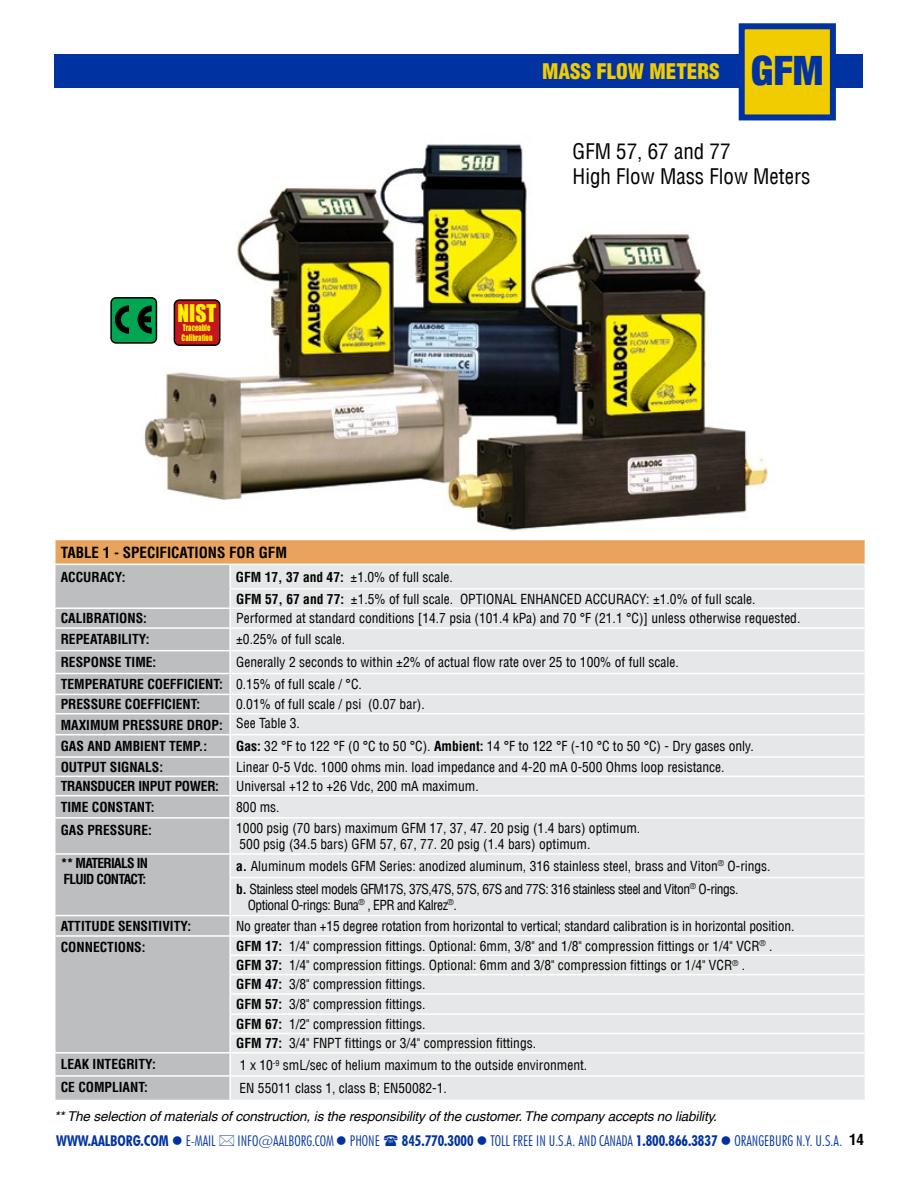
<style>
.page{position:relative;width:918px;height:1188px;background:#fff}
.page>*{position:absolute;margin:0;border:0;box-sizing:border-box;transform-origin:0 0}
.t1{font:22.5px "Impact";color:#fff200;scale:.96 1}
.t2{font:condensed 21px/25.2px "Helvetica";color:#000}
.t3{font:900 condensed 21px "Helvetica";color:#f0cc00}
.t4{font:700 condensed 15px "Helvetica";color:#000}
.t5{font:300 condensed 14.85px "Futura BT";color:#0033a1}
.t6{font:700 condensed 14.85px "Futura BT";color:#0033a1}
.t7{font:condensed 13.5px/19.5px "Helvetica";color:#000}
.t8{font:700 condensed 13.5px "Helvetica";color:#000}
.t9{font:italic 13.5px "Helvetica";letter-spacing:-.01em;color:#000}
.t10{font:condensed 13.5px "Helvetica";letter-spacing:-.035em;color:#000}
.t11{font:700 condensed 13.5px/16.2px "Helvetica";letter-spacing:-.05em;color:#000}
.t12{font:700 condensed 13.5px "Helvetica";letter-spacing:-.02em;color:#000}
.t13{font:8.4px/9.9px "Impact";color:#fff200;scale:.8 1}
.s1{font-family:"Helvetica Neue Black 3";font-weight:400;font-stretch:normal;font-size:40.5px;color:#0033a1}
.s2{font-weight:700}
.s3{font-weight:300}
.s4{font-family:"Helvetica";font-weight:700;font-size:15px;color:#000}
</style>
<div class="page">
<img style="left:143px;top:144px;width:625px;height:387px">
<div style="left:55px;top:539px;width:810px;height:25px;background:#e8a45e"></div>
<div style="left:56px;top:565px;width:173px;height:535px;background:#bcbec0"></div>
<div style="left:231px;top:565px;width:634px;height:535px;background:#e6e7e8"></div>
<hr style="left:54px;top:539px;width:176px;height:1px;background:#fff">
<hr style="left:54px;top:540px;width:2px;height:24px;background:#fff">
<hr style="left:230px;top:539px;width:636px;height:1px;background:#fff">
<hr style="left:229px;top:588px;width:637px;height:2px;background:#fff">
<hr style="left:54px;top:607px;width:176px;height:2px;background:#fff">
<svg style="left:55px;top:589px;width:1px;height:38px"></svg>
<hr style="left:230px;top:607px;width:636px;height:2px;background:#fff">
<svg style="left:229px;top:590px;width:1px;height:37px"></svg>
<hr style="left:54px;top:627px;width:176px;height:2px;background:#fff">
<hr style="left:230px;top:627px;width:636px;height:2px;background:#fff">
<hr style="left:54px;top:650px;width:176px;height:1px;background:#fff">
<hr style="left:230px;top:650px;width:636px;height:1px;background:#fff">
<hr style="left:54px;top:673px;width:176px;height:1px;background:#fff">
<hr style="left:230px;top:673px;width:636px;height:1px;background:#fff">
<hr style="left:54px;top:694px;width:176px;height:1px;background:#fff">
<svg style="left:55px;top:695px;width:1px;height:18px"></svg>
<hr style="left:230px;top:694px;width:636px;height:1px;background:#fff">
<svg style="left:229px;top:695px;width:1px;height:18px"></svg>
<hr style="left:54px;top:713px;width:176px;height:1px;background:#fff">
<hr style="left:230px;top:713px;width:636px;height:1px;background:#fff">
<hr style="left:54px;top:734px;width:176px;height:1px;background:#fff">
<hr style="left:230px;top:734px;width:636px;height:1px;background:#fff">
<hr style="left:54px;top:756px;width:176px;height:2px;background:#fff">
<hr style="left:230px;top:756px;width:636px;height:2px;background:#fff">
<hr style="left:54px;top:776px;width:176px;height:1px;background:#fff">
<svg style="left:55px;top:758px;width:1px;height:37px"></svg>
<hr style="left:230px;top:776px;width:636px;height:1px;background:#fff">
<svg style="left:229px;top:758px;width:1px;height:37px"></svg>
<hr style="left:54px;top:795px;width:176px;height:1px;background:#fff">
<hr style="left:230px;top:795px;width:636px;height:1px;background:#fff">
<hr style="left:54px;top:817px;width:176px;height:2px;background:#fff">
<hr style="left:230px;top:817px;width:636px;height:2px;background:#fff">
<hr style="left:54px;top:853px;width:176px;height:2px;background:#fff">
<hr style="left:230px;top:853px;width:636px;height:2px;background:#fff">
<hr style="left:229px;top:877px;width:637px;height:1px;background:#fff">
<hr style="left:54px;top:915px;width:176px;height:1px;background:#fff">
<hr style="left:230px;top:915px;width:636px;height:1px;background:#fff">
<hr style="left:54px;top:935px;width:176px;height:2px;background:#fff">
<svg style="left:55px;top:916px;width:1px;height:39px"></svg>
<hr style="left:230px;top:935px;width:636px;height:2px;background:#fff">
<hr style="left:229px;top:955px;width:637px;height:1px;background:#fff">
<svg style="left:55px;top:975px;width:1px;height:19px"></svg>
<hr style="left:229px;top:974px;width:637px;height:1px;background:#fff">
<hr style="left:229px;top:993px;width:637px;height:2px;background:#fff">
<hr style="left:229px;top:1013px;width:637px;height:2px;background:#fff">
<svg style="left:55px;top:1014px;width:1px;height:38px"></svg>
<hr style="left:229px;top:1033px;width:637px;height:1px;background:#fff">
<svg style="left:229px;top:916px;width:1px;height:136px"></svg>
<hr style="left:54px;top:1052px;width:176px;height:2px;background:#fff">
<hr style="left:230px;top:1052px;width:636px;height:2px;background:#fff">
<hr style="left:54px;top:1075px;width:176px;height:2px;background:#fff">
<hr style="left:230px;top:1075px;width:636px;height:2px;background:#fff">
<div style="left:111px;top:298px;width:45px;height:45px;background:#00a651;border-radius:5px"></div>
<div style="left:110px;top:297px;width:47px;height:47px;border:2px solid #000;border-radius:5px"></div>
<svg style="left:112px;top:302px;width:45px;height:35px"></svg>
<div style="left:174px;top:300px;width:46px;height:45px;background:#c4161c;border-radius:5px"></div>
<div style="left:174px;top:299px;width:46px;height:47px;border:2px solid #000;border-radius:5px"></div>
<div style="left:55px;top:55px;width:808px;height:33px;background:#0033a1"></div>
<div style="left:742px;top:26px;width:91px;height:91px;background:#f0cc00"></div>
<div style="left:739px;top:23px;width:97px;height:97px;border:6px solid #0033a1"></div>
<h2 class="t3" style="left:542px;top:58px;width:283px">MASS FLOW METERS <span class="s1">GFM</span></h2>
<h1 class="t1" style="left:178px;top:295px;width:42px">NIST</h1>
<p class="t13" style="left:182px;top:323px;width:40px">Traceable<br>Calibration</p>
<h2 class="t2" style="left:573px;top:140px;width:239px">GFM 57, 67 and 77<br>High Flow Mass Flow Meters</h2>
<p class="t4" style="left:61px;top:545px;width:228px">TABLE 1 - SPECIFICATIONS FOR GFM</p>
<p class="t8" style="left:61px;top:570px;width:66px">ACCURACY:</p>
<p class="t7" style="left:236px;top:567px;width:521px;line-height:21.9px"><span class="s2">GFM 17, 37 and 47:</span> ±1.0% of full scale.<br><span class="s2">GFM 57, 67 and 77:</span> ±1.5% of full scale. OPTIONAL ENHANCED ACCURACY: ±1.0% of full scale.</p>
<p class="t8" style="left:61px;top:612px;width:88px">CALIBRATIONS:</p>
<p class="t7" style="left:236px;top:610px;width:566px">Performed at standard conditions [14.7 psia (101.4 kPa) and 70 °F (21.1 °C)] unless otherwise requested.</p>
<p class="t8" style="left:61px;top:633px;width:90px">REPEATABILITY:</p>
<p class="t7" style="left:236px;top:631px;width:111px">±0.25% of full scale.</p>
<p class="t8" style="left:61px;top:656px;width:97px">RESPONSE TIME:</p>
<p class="t7" style="left:61px;top:652px;width:620px;line-height:21.9px;text-indent:175px">Generally 2 seconds to within ±2% of actual flow rate over 25 to 100% of full scale.<br><span class="s2">TEMPERATURE COEFFICIENT:</span> 0.15% of full scale / °C.</p>
<p class="t8" style="left:61px;top:698px;width:141px">PRESSURE COEFFICIENT:</p>
<p class="t7" style="left:61px;top:695px;width:366px;line-height:21.1px;text-indent:175px">0.01% of full scale / psi (0.07 bar).<br><span class="s2">MAXIMUM PRESSURE DROP:</span> See Table 3.<br><span class="s2">GAS AND AMBIENT TEMP.:</span></p>
<p class="t7" style="left:236px;top:737px;width:519px"><span class="s2">Gas:</span> 32 °F to 122 °F (0 °C to 50 °C). <span class="s2">Ambient:</span> 14 °F to 122 °F (-10 °C to 50 °C) - Dry gases only.</p>
<p class="t8" style="left:61px;top:760px;width:104px">OUTPUT SIGNALS:</p>
<p class="t7" style="left:236px;top:758px;width:490px">Linear 0-5 Vdc. 1000 ohms min. load impedance and 4-20 mA 0-500 Ohms loop resistance.</p>
<p class="t12" style="left:61px;top:780px;width:160px">TRANSDUCER INPUT POWER:</p>
<p class="t7" style="left:236px;top:777px;width:244px">Universal +12 to +26 Vdc, 200 mA maximum.</p>
<p class="t8" style="left:61px;top:800px;width:95px">TIME CONSTANT:</p>
<p class="t7" style="left:236px;top:798px;width:45px">800 ms.</p>
<p class="t8" style="left:61px;top:824px;width:93px">GAS PRESSURE:</p>
<p class="t7" style="left:236px;top:821px;width:406px;line-height:16.2px">1000 psig (70 bars) maximum GFM 17, 37, 47. 20 psig (1.4 bars) optimum.<br>500 psig (34.5 bars) GFM 57, 67, 77. 20 psig (1.4 bars) optimum.</p>
<p class="t11" style="left:61px;top:856px;width:89px">** MATERIALS IN<br>FLUID CONTACT:</p>
<p class="t7" style="left:236px;top:856px;width:536px;line-height:22.6px"><span class="s2">a.</span> Aluminum models GFM Series: anodized aluminum, 316 stainless steel, brass and Viton<sup>®</sup> O-rings. <span class="s2">b.</span> Stainless steel models GFM17S, 37S,47S, 57S, 67S and 77S: 316 stainless steel and Viton<sup>®</sup> O-rings.</p>
<p class="t10" style="left:248px;top:899px;width:211px">Optional O-rings: Buna<sup>®</sup> , EPR and Kalrez<sup>®</sup>.</p>
<p class="t8" style="left:61px;top:919px;width:132px">ATTITUDE SENSITIVITY:</p>
<p class="t7" style="left:236px;top:917px;width:560px">No greater than +15 degree rotation from horizontal to vertical; standard calibration is in horizontal position.</p>
<p class="t8" style="left:61px;top:941px;width:86px">CONNECTIONS:</p>
<p class="t7" style="left:236px;top:937px;width:538px"><span class="s2">GFM 17:</span> 1/4" compression fittings. Optional: 6mm, 3/8" and 1/8" compression fittings or 1/4" VCR<sup>®</sup> .<br><span class="s2">GFM 37:</span> 1/4" compression fittings. Optional: 6mm and 3/8" compression fittings or 1/4" VCR<sup>®</sup> .<br><span class="s2">GFM 47:</span> 3/8" compression fittings.<br><span class="s2">GFM 57:</span> 3/8" compression fittings.<br><span class="s2">GFM 67:</span> 1/2" compression fittings.<br><span class="s2">GFM 77:</span> 3/4" FNPT fittings or 3/4" compression fittings.</p>
<p class="t8" style="left:61px;top:1058px;width:97px">LEAK INTEGRITY:</p>
<p class="t7" style="left:240px;top:1056px;width:349px">1 x 10<sup>-9</sup> smL/sec of helium maximum to the outside environment.</p>
<p class="t8" style="left:61px;top:1081px;width:89px">CE COMPLIANT:</p>
<p class="t7" style="left:240px;top:1080px;width:209px">EN 55011 class 1, class B; EN50082-1.</p>
<p class="t9" style="left:54px;top:1111px;width:664px">** The selection of materials of construction, is the responsibility of the customer. The company accepts no liability.</p>
<p class="t6" style="left:56px;top:1132px;width:161px">WWW.AALBORG.COM ● <span class="s3">E-MAIL</span></p>
<p class="t5" style="left:238px;top:1131px;width:144px">INFO@AALBORG.COM● PHONE</p>
<p class="t5" style="left:402px;top:1132px;width:464px"><span class="s2">845.770.3000</span> ● TOLL FREE IN U.S.A. AND CANADA <span class="s2">1.800.866.3837</span> ● ORANGEBURG N.Y. U.S.A. <span class="s4">14</span></p>
</div>
